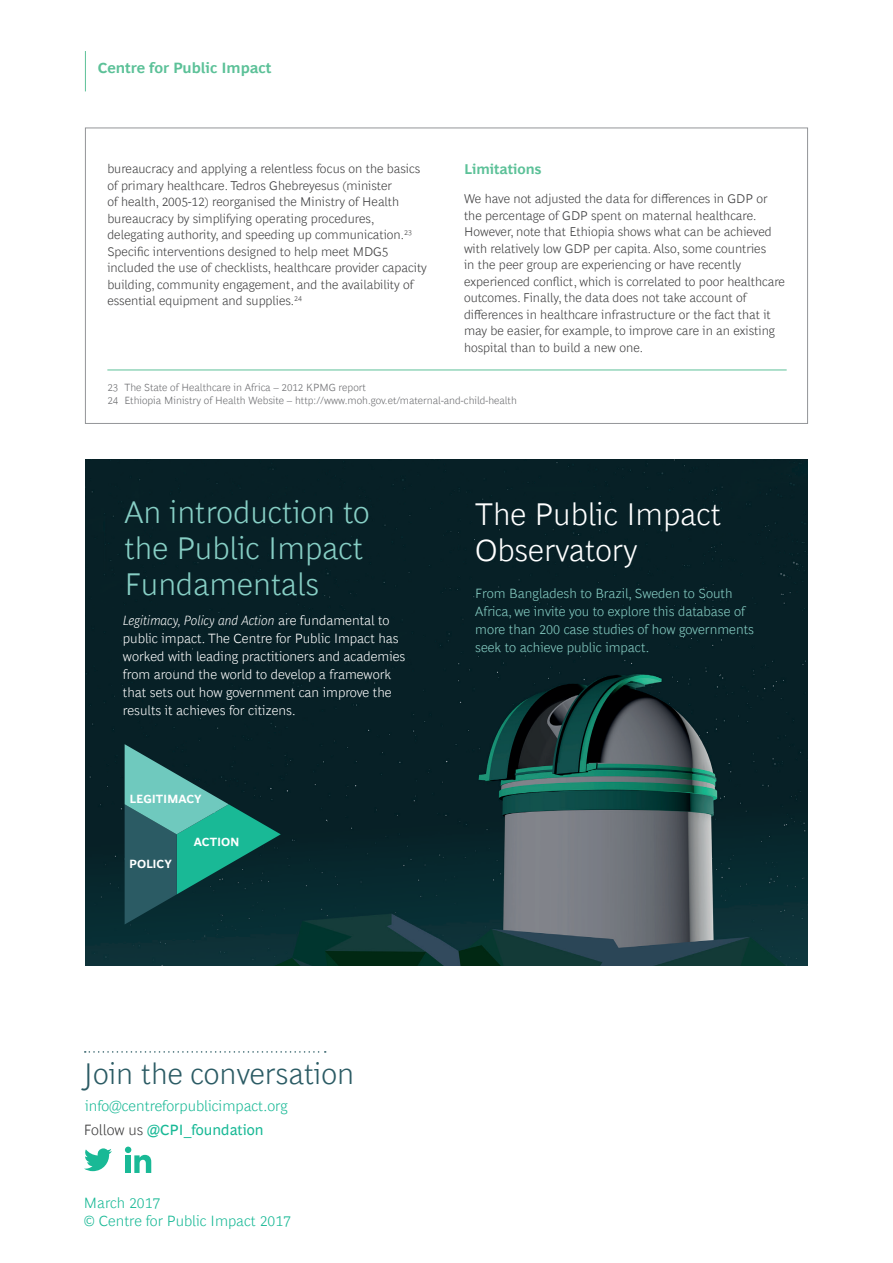
<style>
.page{position:relative;width:893px;height:1263px;background:#fff}
.page>*{position:absolute;margin:0;border:0;box-sizing:border-box;transform-origin:0 0}
.t1{font:300 31.5px/36px "Henderson BCG Sans";color:#87cfc5}
.t2{font:300 31.5px/36px "Henderson BCG Sans";color:#fff}
.t3{font:300 30px "Henderson BCG Sans";color:#2b5b64}
.t4{font:300 15px/18px "Henderson BCG Sans";color:#19b996}
.t5{font:15px "Henderson BCG Sans";color:#19b996}
.t6{font:700 15px "Henderson BCG Sans";color:#5cc198}
.t7{font:700 14.25px "Henderson BCG Sans";color:#5cc198}
.t8{font:300 13.5px/18px "Henderson BCG Sans";color:#fff}
.t9{font:300 13.5px/18px "Henderson BCG Sans";color:#87cfc5}
.t10{font:300 12.75px/16.5px "Henderson BCG Sans";color:#3e3e3f}
.t11{font:700 12px "Henderson BCG Sans";letter-spacing:-.015em;color:#fff}
.t12{font:300 10.5px/12.8px "Henderson BCG Sans";color:#6c6d70}
.s1{font-style:italic}
.s2{font-weight:300;color:#3e3e3f}
</style>
<div class="page">
<img style="left:85px;top:460px;width:723px;height:505px">
<hr style="left:85px;top:51px;width:1px;height:40px;background:#5cc198">
<hr style="left:107px;top:370px;width:680px;height:1px;background:#5cc198">
<div style="left:125px;top:1155px;width:6px;height:18px;background:#19b996"></div>
<div style="left:125px;top:1146px;width:6px;height:7px;background:#19b996;border-radius:50%"></div>
<svg style="left:134px;top:1155px;width:17px;height:18px"></svg>
<svg style="left:84px;top:1148px;width:28px;height:23px"></svg>
<svg style="left:85px;top:1051px;width:241px;height:2px"></svg>
<svg style="left:125px;top:744px;width:156px;height:180px;background:#21615e"></svg>
<p class="t6" style="left:98px;top:57px;width:175px">Centre for Public Impact</p>
<p class="t10" style="left:107px;top:159px;width:321px">bureaucracy and applying a relentless focus on the basics of primary healthcare. Tedros Ghebreyesus (minister<br>of health, 2005-12) reorganised the Ministry of Health bureaucracy by simplifying operating procedures, delegating authority, and speeding up communication.<sup>23<br></sup>Specific interventions designed to help meet MDG5 included the use of checklists, healthcare provider capacity building, community engagement, and the availability of essential equipment and supplies.<sup>24</sup></p>
<p class="t7" style="left:464px;top:159px;width:79px">Limitations</p>
<p class="t10" style="left:464px;top:190px;width:322px">We have not adjusted the data for differences in GDP or the percentage of GDP spent on maternal healthcare.<br>However, note that Ethiopia shows what can be achieved with relatively low GDP per capita. Also, some countries<br>in the peer group are experiencing or have recently experienced conflict, which is correlated to poor healthcare outcomes. Finally, the data does not take account of differences in healthcare infrastructure or the fact that it may be easier, for example, to improve care in an existing hospital than to build a new one.</p>
<p class="t12" style="left:107px;top:380px;width:411px">23 The State of Healthcare in Africa – 2012 KPMG report<br>24 Ethiopia Ministry of Health Website – http://www.moh.gov.et/maternal-and-child-health</p>
<h1 class="t1" style="left:124px;top:491px;width:247px">An introduction to the Public Impact<br>Fundamentals</h1>
<h1 class="t2" style="left:475px;top:493px;width:248px">The Public Impact<br>Observatory</h1>
<p class="t8" style="left:123px;top:611px;width:284px"><span class="s1">Legitimacy, Policy and Action</span> are fundamental to public impact. The Centre for Public Impact has worked with leading practitioners and academies from around the world to develop a framework that sets out how government can improve the results it achieves for citizens.</p>
<p class="t9" style="left:475px;top:583px;width:280px">From Bangladesh to Brazil, Sweden to South Africa, we invite you to explore this database of more than 200 case studies of how governments seek to achieve public impact.</p>
<p class="t11" style="left:130px;top:790px;width:74px">LEGITIMACY</p>
<p class="t11" style="left:129px;top:855px;width:44px">POLICY</p>
<p class="t11" style="left:194px;top:833px;width:47px">ACTION</p>
<h2 class="t3" style="left:84px;top:1052px;width:272px">Join the conversation</h2>
<p class="t4" style="left:85px;top:1095px;width:204px">info@centreforpublicimpact.org</p>
<p class="t5" style="left:84px;top:1118px;width:181px"><span class="s2">Follow us</span> @CPI_foundation</p>
<p class="t4" style="left:84px;top:1193px;width:208px">March 2017<br>© Centre for Public Impact 2017</p>
</div>
